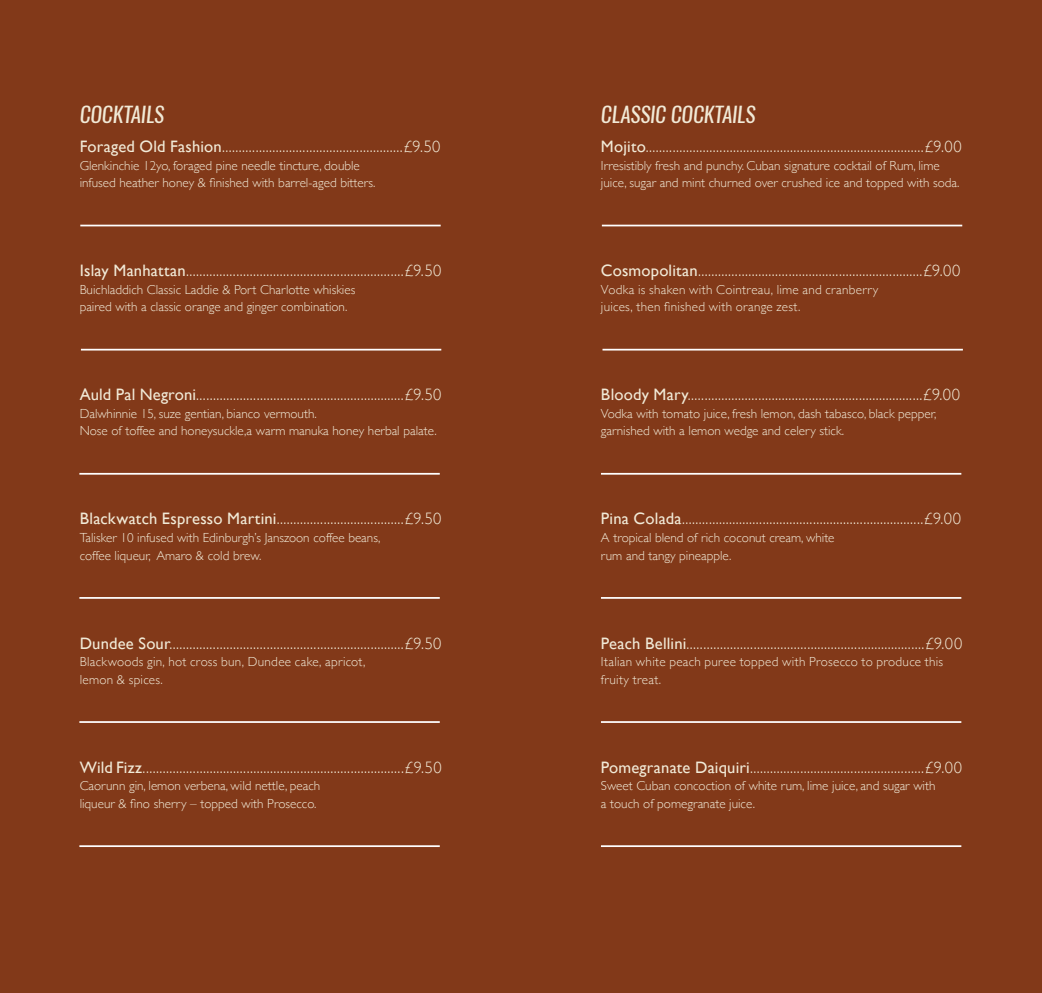
<style>
.page{position:relative;width:1042px;height:993px;background:#fff}
.page>*{position:absolute;margin:0;border:0;box-sizing:border-box;transform-origin:0 0}
.t1{font:italic 21.35px "Oswald";letter-spacing:-.005em;color:#f1ead7}
.t2{font:300 16.62px "Gill Sans";letter-spacing:.025em;color:#f1ead7}
.t3{font:300 13.12px/17.5px "Gill Sans";color:#f1ead7}
.t4{font:300 13.12px/17.5px "Gill Sans";letter-spacing:.02em;color:#f1ead7}
.t5{font:300 13.12px/17.5px "Gill Sans";letter-spacing:.025em;color:#f1ead7}
.s1{font-weight:400}
</style>
<div class="page">
<div style="left:0;top:0;width:1042px;height:992px;background:#823919"></div>
<hr style="left:80px;top:224px;width:361px;height:2px;background:#fff">
<hr style="left:602px;top:224px;width:360px;height:2px;background:#fff">
<hr style="left:81px;top:348px;width:360px;height:2px;background:#fff">
<hr style="left:602px;top:348px;width:361px;height:2px;background:#fff">
<hr style="left:79px;top:472px;width:361px;height:2px;background:#fff">
<hr style="left:601px;top:472px;width:360px;height:2px;background:#fff">
<hr style="left:79px;top:597px;width:361px;height:1px;background:#fff">
<hr style="left:601px;top:597px;width:360px;height:1px;background:#fff">
<hr style="left:79px;top:721px;width:361px;height:1px;background:#fff">
<hr style="left:601px;top:721px;width:360px;height:1px;background:#fff">
<hr style="left:79px;top:845px;width:361px;height:1px;background:#fff">
<hr style="left:601px;top:845px;width:360px;height:1px;background:#fff">
<p class="t1" style="left:80px;top:99px;width:86px">COCKTAILS</p>
<p class="t2" style="left:80px;top:133px;width:362px"><span class="s1">Foraged Old Fashion</span>......................................................£9.50</p>
<p class="t3" style="left:80px;top:156px;width:282px">Glenkinchie 12yo, foraged pine needle tincture, double</p>
<p class="t3" style="left:80px;top:173px;width:297px">infused heather honey &amp; finished with barrel-aged bitters.</p>
<p class="t2" style="left:80px;top:257px;width:363px"><span class="s1">Islay Manhattan</span>.................................................................£9.50</p>
<p class="t3" style="left:80px;top:280px;width:277px">Buichladdich Classic Laddie &amp; Port Charlotte whiskies</p>
<p class="t3" style="left:80px;top:297px;width:269px">paired with a classic orange and ginger combination.</p>
<p class="t2" style="left:80px;top:381px;width:363px"><span class="s1">Auld Pal Negroni</span>..............................................................£9.50</p>
<p class="t3" style="left:80px;top:404px;width:239px">Dalwhinnie 15, suze gentian, bianco vermouth.</p>
<p class="t3" style="left:80px;top:421px;width:358px">Nose of toffee and honeysuckle,a warm manuka honey herbal palate.</p>
<p class="t2" style="left:80px;top:505px;width:363px"><span class="s1">Blackwatch Espresso Martini</span>......................................£9.50</p>
<p class="t3" style="left:80px;top:528px;width:302px">Talisker 10 infused with Edinburgh’s Janszoon coffee beans,</p>
<p class="t3" style="left:80px;top:545px;width:183px">coffee liqueur, Amaro &amp; cold brew.</p>
<p class="t2" style="left:80px;top:630px;width:363px"><span class="s1">Dundee Sour</span>......................................................................£9.50</p>
<p class="t4" style="left:80px;top:652px;width:287px">Blackwoods gin, hot cross bun, Dundee cake, apricot,</p>
<p class="t4" style="left:80px;top:669px;width:85px">lemon &amp; spices.</p>
<p class="t2" style="left:80px;top:754px;width:363px"><span class="s1">Wild Fizz</span>..............................................................................£9.50</p>
<p class="t3" style="left:80px;top:776px;width:242px">Caorunn gin, lemon verbena, wild nettle, peach liqueur &amp; fino sherry – topped with Prosecco.</p>
<p class="t1" style="left:601px;top:99px;width:156px">CLASSIC COCKTAILS</p>
<p class="t2" style="left:601px;top:133px;width:362px"><span class="s1">Mojito</span>...................................................................................£9.00</p>
<p class="t3" style="left:601px;top:156px;width:360px">Irresistibly fresh and punchy. Cuban signature cocktail of Rum, lime juice, sugar and mint churned over crushed ice and topped with soda.</p>
<p class="t2" style="left:601px;top:257px;width:361px"><span class="s1">Cosmopolitan</span>...................................................................£9.00</p>
<p class="t5" style="left:601px;top:280px;width:279px">Vodka is shaken with Cointreau, lime and cranberry juices, then finished with orange zest.</p>
<p class="t2" style="left:601px;top:381px;width:361px"><span class="s1">Bloody Mary</span>......................................................................£9.00</p>
<p class="t3" style="left:601px;top:404px;width:337px">Vodka with tomato juice, fresh lemon, dash tabasco, black pepper,</p>
<p class="t3" style="left:601px;top:421px;width:245px">garnished with a lemon wedge and celery stick.</p>
<p class="t2" style="left:601px;top:505px;width:362px"><span class="s1">Pina Colada</span>........................................................................£9.00</p>
<p class="t3" style="left:601px;top:528px;width:235px">A tropical blend of rich coconut cream, white</p>
<p class="t3" style="left:601px;top:545px;width:132px">rum and tangy pineapple.</p>
<p class="t2" style="left:601px;top:630px;width:363px"><span class="s1">Peach Bellini</span>.......................................................................£9.00</p>
<p class="t4" style="left:601px;top:652px;width:344px">Italian white peach puree topped with Prosecco to produce this fruity treat.</p>
<p class="t2" style="left:601px;top:754px;width:362px"><span class="s1">Pomegranate Daiquiri</span>....................................................£9.00</p>
<p class="t3" style="left:601px;top:776px;width:336px">Sweet Cuban concoction of white rum, lime juice, and sugar with</p>
<p class="t3" style="left:601px;top:793px;width:156px">a touch of pomegranate juice.</p>
</div>
